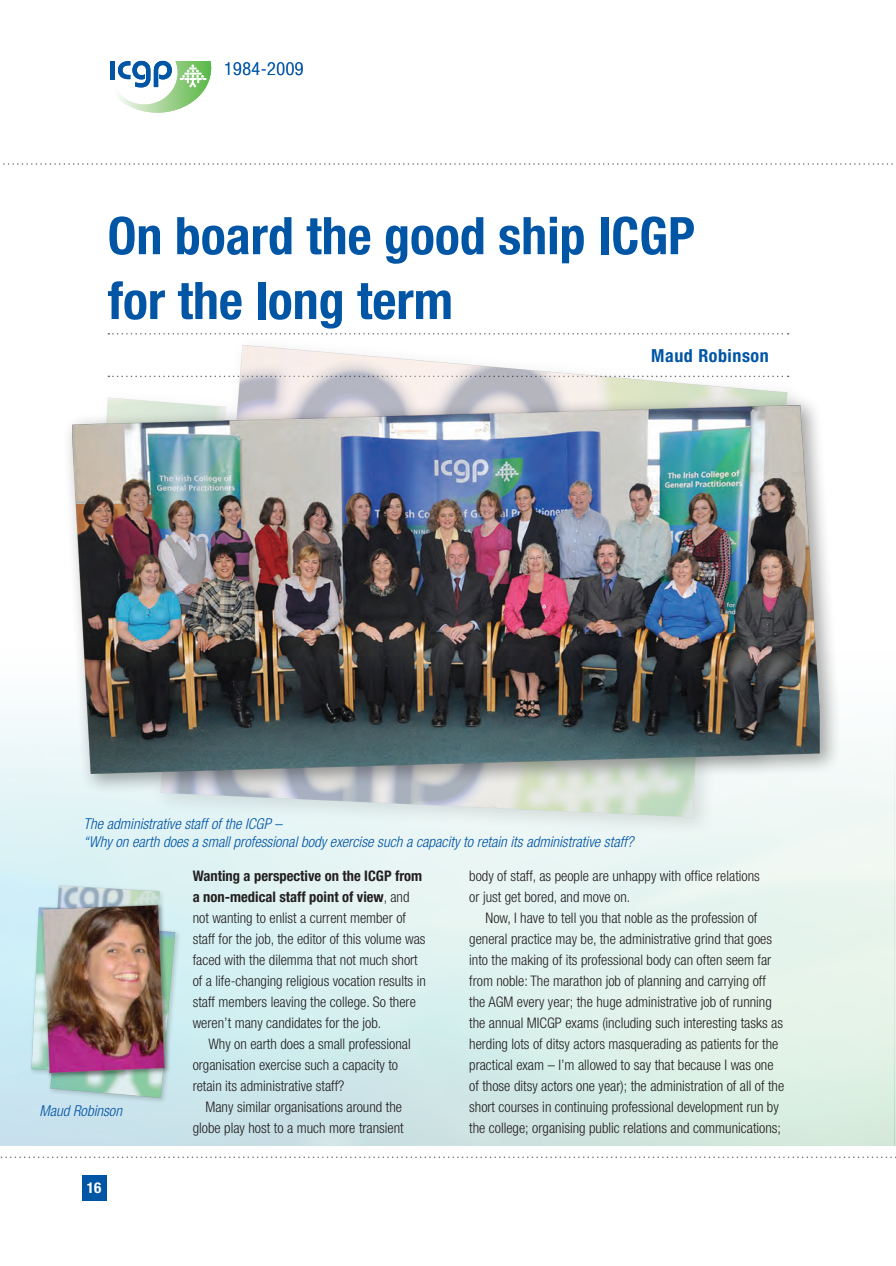
<style>
.page{position:relative;width:896px;height:1266px;background:#fff}
.page>*{position:absolute;margin:0;border:0;box-sizing:border-box;transform-origin:0 0}
.t1{font:700 condensed 51.9px/64.8px "Helvetica Neue";color:#0155a5}
.t2{font:700 condensed 18px "Helvetica Neue";letter-spacing:.03em;color:#0155a5}
.t3{font:300 condensed 18px "Helvetica Neue";letter-spacing:.03em;color:#0155a5}
.t4{font:italic 300 condensed 15px/18px "Helvetica Neue";color:#0155a5}
.t5{font:700 condensed 15px "Helvetica Neue";color:#fff}
.t6{font:300 condensed 14.55px/21px "Helvetica Neue";color:#231f20}
.s1{font-weight:700}
</style>
<div class="page">
<svg style="left:1px;top:1156px;width:895px;height:1px"></svg>
<svg style="left:3px;top:163px;width:890px;height:2px"></svg>
<img style="left:0;top:333px;width:869px;height:523px">
<div style="left:82px;top:1175px;width:24px;height:26px;background:#0155a5"></div>
<svg style="left:110px;top:60px;width:101px;height:53px"></svg>
<img style="left:10px;top:868px;width:183px;height:242px">
<p class="t3" style="left:224px;top:59px;width:81px">1984-2009</p>
<h1 class="t1" style="left:108px;top:203px;width:588px">On board the good ship ICGP for the long term</h1>
<p class="t2" style="left:651px;top:344px;width:119px">Maud Robinson</p>
<p class="t4" style="left:84px;top:815px;width:551px">The administrative staff of the ICGP –<br>“Why on earth does a small professional body exercise such a capacity to retain its administrative staff?</p>
<p class="t4" style="left:40px;top:1101px;width:84px">Maud Robinson</p>
<p class="t5" style="left:87px;top:1178px;width:16px">??</p>
<p class="t5" style="left:87px;top:1178px;width:16px">16</p>
<p class="t6" style="left:193px;top:865px;width:234px"><span class="s1">Wanting a perspective on the ICGP from a non-medical staff point of view</span>, and not wanting to enlist a current member of staff for the job, the editor of this volume was faced with the dilemma that not much short of a life-changing religious vocation results in staff members leaving the college. So there weren’t many candidates for the job.</p>
<p class="t6" style="left:193px;top:1033px;width:219px;text-indent:16px">Why on earth does a small professional organisation exercise such a capacity to retain its administrative staff?</p>
<p class="t6" style="left:193px;top:1096px;width:212px;text-align:right">Many similar organisations around the globe play host to a much more transient</p>
<p class="t6" style="left:469px;top:865px;width:292px">body of staff, as people are unhappy with office relations or just get bored, and move on.</p>
<p class="t6" style="left:469px;top:907px;width:316px;text-indent:16px">Now, I have to tell you that noble as the profession of general practice may be, the administrative grind that goes into the making of its professional body can often seem far from noble: The marathon job of planning and carrying off the AGM every year; the huge administrative job of running the annual MICGP exams (including such interesting tasks as herding lots of ditsy actors masquerading as patients for the practical exam – I’m allowed to say that because I was one of those ditsy actors one year); the administration of all of the short courses in continuing professional development run by the college; organising public relations and communications;</p>
</div>
